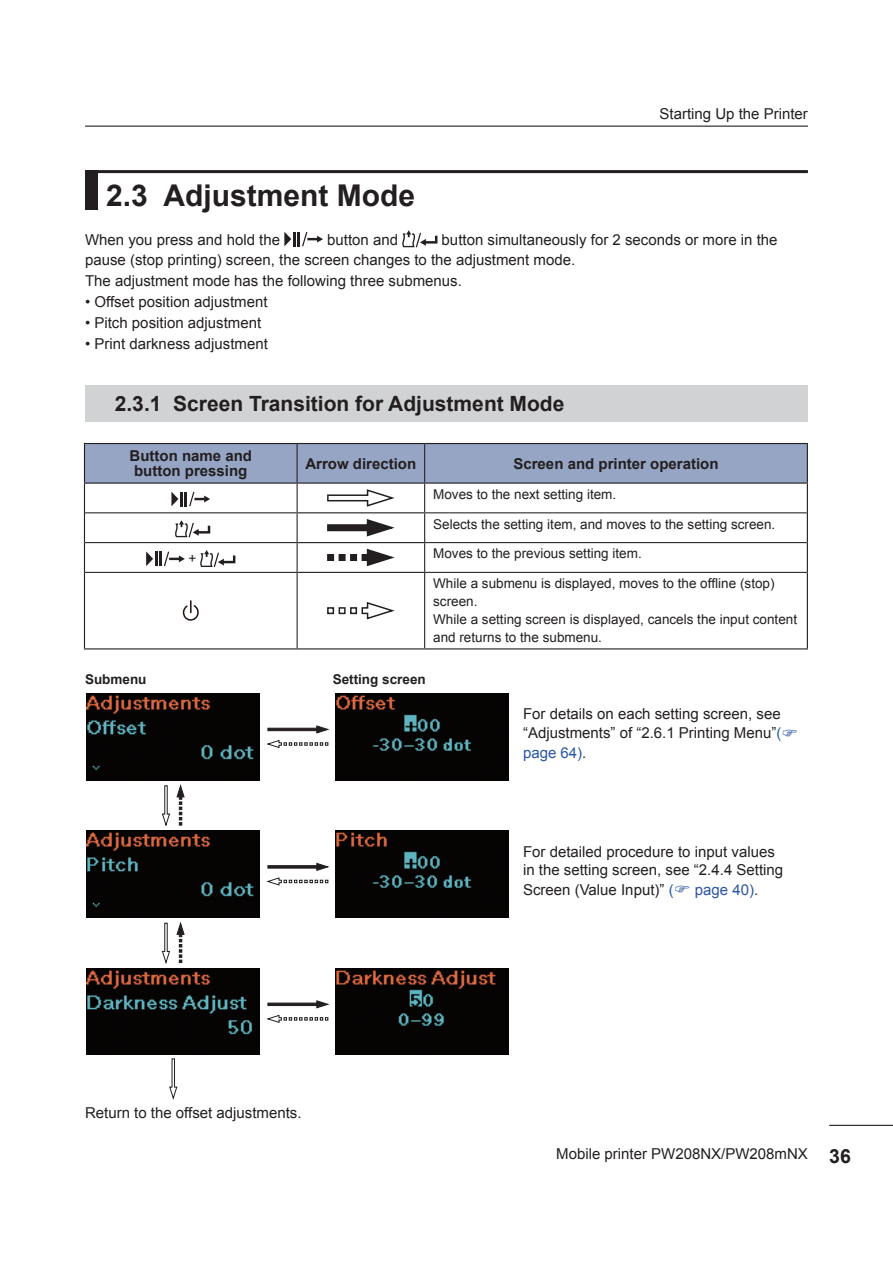
<style>
.page{position:relative;width:893px;height:1263px;background:#fff}
.page>*{position:absolute;margin:0;border:0;box-sizing:border-box;transform-origin:0 0}
.Title_-_Large{font:700 30px "Arial";color:#231f20}
.Title_-_Sharded{font:700 21px "Arial";color:#231f20}
.Body_Text__Bold{font:15px/20px "Arial";color:#231f20}
.Body_List_-_Object_N{font:15px/19.5px "Arial";color:#231f20;text-align:justify}
.t1{font:700 15px/15px "Arial";color:#231f20;text-align:center}
.Body_Text{font:15px "Arial";color:#231f20}
.Body_List_-_Object_N-2{font:15px "Arial";color:#2a56a5}
.Body_Text_-_Chart{font:13.5px/18px "Arial";color:#231f20}
.Body_Text__Bold-2{font:700 13.5px "Arial";color:#231f20}
.s1{color:#2a56a5}
.s2{color:#231f20}
.s3{font-weight:700;font-size:19.5px}
</style>
<div class="page">
<hr style="left:85px;top:126px;width:723px;height:1px;background:#231f20">
<hr style="left:829px;top:1125px;width:64px;height:1px;background:#231f20">
<div style="left:85px;top:170px;width:13px;height:40px;background:#231f20"></div>
<hr style="left:85px;top:170px;width:723px;height:3px;background:#231f20">
<hr style="left:293px;top:232px;width:3px;height:15px;background:#231f20">
<svg style="left:284px;top:232px;width:7px;height:14px"></svg>
<svg style="left:298px;top:232px;width:25px;height:15px"></svg>
<svg style="left:402px;top:230px;width:35px;height:17px"></svg>
<div style="left:85px;top:386px;width:723px;height:36px;background:#d1d2d4"></div>
<hr style="left:85px;top:572px;width:213px;height:1px;background:#231f20">
<hr style="left:297px;top:573px;width:1px;height:75px;background:#231f20">
<hr style="left:424px;top:572px;width:383px;height:1px;background:#231f20">
<hr style="left:84px;top:572px;width:1px;height:76px;background:#231f20">
<hr style="left:84px;top:648px;width:213px;height:1px;background:#231f20">
<hr style="left:425px;top:648px;width:383px;height:1px;background:#231f20">
<hr style="left:298px;top:572px;width:126px;height:1px;background:#231f20">
<hr style="left:297px;top:648px;width:128px;height:1px;background:#231f20">
<hr style="left:424px;top:573px;width:1px;height:75px;background:#231f20">
<hr style="left:807px;top:572px;width:1px;height:76px;background:#231f20">
<svg style="left:84px;top:443px;width:724px;height:129px"></svg>
<div style="left:327px;top:554px;width:7px;height:7px;border:2px solid #231f20"></div>
<svg style="left:183px;top:600px;width:16px;height:21px"></svg>
<svg style="left:361px;top:602px;width:34px;height:17px"></svg>
<div style="left:327px;top:607px;width:7px;height:7px;border:2px solid #231f20"></div>
<svg style="left:339px;top:607px;width:7px;height:7px"></svg>
<svg style="left:350px;top:607px;width:7px;height:7px"></svg>
<svg style="left:266px;top:725px;width:64px;height:23px"></svg>
<svg style="left:266px;top:877px;width:62px;height:9px"></svg>
<svg style="left:267px;top:862px;width:63px;height:9px"></svg>
<svg style="left:266px;top:1000px;width:64px;height:23px"></svg>
<svg style="left:176px;top:784px;width:9px;height:41px"></svg>
<svg style="left:162px;top:785px;width:8px;height:42px"></svg>
<svg style="left:176px;top:921px;width:9px;height:42px"></svg>
<svg style="left:162px;top:922px;width:8px;height:42px"></svg>
<svg style="left:169px;top:1058px;width:9px;height:41px"></svg>
<img style="left:86px;top:693px;width:174px;height:87px">
<img style="left:86px;top:831px;width:174px;height:86px">
<img style="left:86px;top:968px;width:174px;height:87px">
<img style="left:335px;top:693px;width:174px;height:87px">
<img style="left:335px;top:831px;width:174px;height:86px">
<img style="left:335px;top:968px;width:174px;height:87px">
<p class="Body_Text__Bold" style="left:659px;top:104px;width:150px">Starting Up the Printer</p>
<p class="Title_-_Large" style="left:106px;top:175px;width:310px">2.3 Adjustment Mode</p>
<p class="Body_Text__Bold" style="left:85px;top:230px;width:197px">When you press and hold the</p>
<p class="Body_Text__Bold" style="left:327px;top:230px;width:72px">button and</p>
<p class="Body_Text__Bold" style="left:85px;top:230px;width:694px;text-indent:357px">button simultaneously for 2 seconds or more in the pause (stop printing) screen, the screen changes to the adjustment mode.</p>
<p class="Body_Text__Bold" style="left:85px;top:271px;width:378px">The adjustment mode has the following three submenus.</p>
<p class="Body_Text__Bold" style="left:85px;top:292px;width:184px">• Offset position adjustment</p>
<p class="Body_Text__Bold" style="left:85px;top:313px;width:178px">• Pitch position adjustment</p>
<p class="Body_Text__Bold" style="left:85px;top:334px;width:184px">• Print darkness adjustment</p>
<p class="Title_-_Sharded" style="left:115px;top:390px;width:451px">2.3.1 Screen Transition for Adjustment Mode</p>
<p class="t1" style="left:130px;top:449px;width:124px">Button name and button pressing</p>
<p class="t1" style="left:305px;top:456px;width:112px">Arrow direction</p>
<p class="t1" style="left:513px;top:456px;width:207px">Screen and printer operation</p>
<p class="Body_Text_-_Chart" style="left:433px;top:485px;width:185px">Moves to the next setting item.</p>
<p class="Body_Text_-_Chart" style="left:433px;top:515px;width:344px">Selects the setting item, and moves to the setting screen.</p>
<p class="Body_Text_-_Chart" style="left:189px;top:550px;width:9px">+</p>
<p class="Body_Text_-_Chart" style="left:433px;top:545px;width:210px">Moves to the previous setting item.</p>
<p class="Body_Text_-_Chart" style="left:433px;top:575px;width:343px">While a submenu is displayed, moves to the offline (stop) screen.</p>
<p class="Body_Text_-_Chart" style="left:433px;top:611px;width:365px">While a setting screen is displayed, cancels the input content and returns to the submenu.</p>
<p class="Body_Text__Bold-2" style="left:85px;top:670px;width:63px">Submenu</p>
<p class="Body_Text__Bold-2" style="left:333px;top:670px;width:95px">Setting screen</p>
<p class="Body_Text" style="left:85px;top:1103px;width:218px">Return to the offset adjustments.</p>
<p class="Body_List_-_Object_N" style="left:523px;top:704px;width:260px">For details on each setting screen, see “Adjustments” of “2.6.1 Printing Menu”<span class="s1">( page 64)</span>.</p>
<p class="Body_List_-_Object_N" style="left:523px;top:843px;width:262px;line-height:18px">For detailed procedure to input values in the setting screen, see “2.4.4 Setting</p>
<p class="Body_List_-_Object_N" style="left:523px;top:880px;width:152px">Screen (Value Input)” <span class="s1">(</span></p>
<p class="Body_List_-_Object_N-2" style="left:695px;top:880px;width:65px">page 40)<span class="s2">.</span></p>
<p class="Body_Text__Bold" style="left:556px;top:1144px;width:296px">Mobile printer PW208NX/PW208mNX <span class="s3">36</span></p>
</div>
